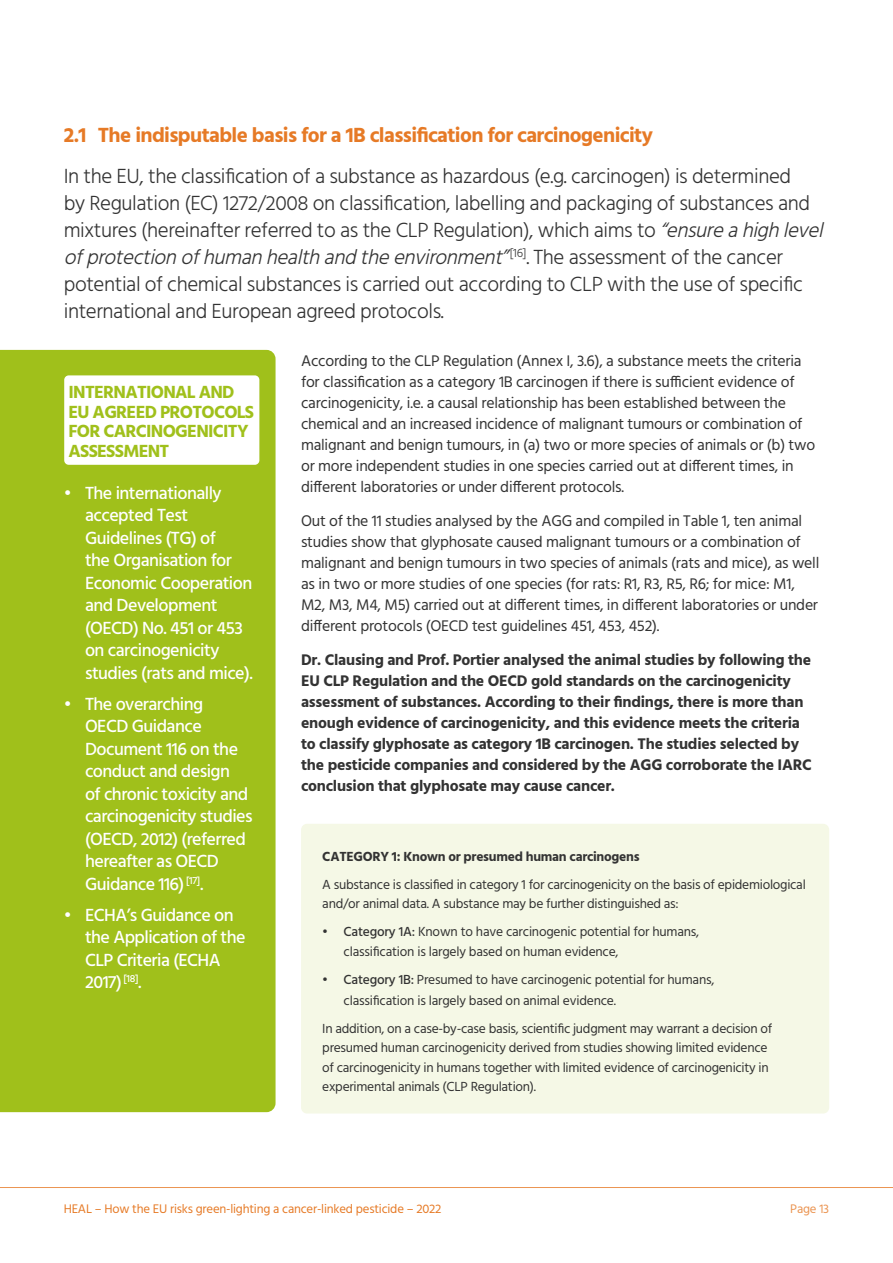
<style>
.page{position:relative;width:893px;height:1263px;background:#fff}
.page>*{position:absolute;margin:0;border:0;box-sizing:border-box;transform-origin:0 0}
.STANDFIRST{font:300 21px/27px "Hind";letter-spacing:-.02em;color:#333}
.SUB_HEADING{font:700 21px "Hind";letter-spacing:-.03em;color:#e67a26}
.t1{font:500 18px/22.5px "Hind";letter-spacing:-.03em;color:#fff}
.SIDEBAR_SUB_HEADER{font:700 18px/19.5px "Hind";letter-spacing:-.04em;color:#a0c01b}
.BODY_COPY{font:15.75px/21px "Hind";letter-spacing:-.015em;color:#333}
.BODY_COPY-2{font:700 15.75px/21px "Hind";letter-spacing:-.015em;color:#333}
.TABLE_BODY_REGULAR{font:13.5px/19.5px "Hind";letter-spacing:-.02em;color:#333}
.TABLE_BODY_MEDIUM{font:700 13.5px "Hind";letter-spacing:-.02em;color:#333}
.BODY_COPY-3{font:12.75px "Hind";letter-spacing:-.015em;color:#e67a26}
.BODY_COPY-4{font:12.75px "Hind";letter-spacing:-.015em;color:#eb9451}
.s1{font-style:italic}
.s2{font-weight:500}
</style>
<div class="page">
<div style="left:0;top:350px;width:276px;height:762px;background:#a0c01b"></div>
<div style="left:64px;top:375px;width:195px;height:90px;background:#fff;border-radius:4px"></div>
<div style="left:301px;top:824px;width:528px;height:289px;background:#f5f8e6;border-radius:6px"></div>
<hr style="left:0;top:1187px;width:893px;height:1px;background:#eb9451">
<p class="SUB_HEADING" style="left:64px;top:122px;width:591px">2.1 The indisputable basis for a 1B classification for carcinogenicity</p>
<p class="STANDFIRST" style="left:64px;top:164px;width:767px">In the EU, the classification of a substance as hazardous (e.g. carcinogen) is determined<br>by Regulation (EC) 1272/2008 on classification, labelling and packaging of substances and mixtures (hereinafter referred to as the CLP Regulation), which aims to <span class="s1">“ensureahighlevel ofprotectionofhumanhealthandtheenvironment”</span><sup>[1</sup> <sup>6]</sup> . T h e a s s e s s m e n t o f t h e c a n c e r potential of chemical substances is carried out according to CLP with the use of specific international and European agreed protocols.</p>
<p class="BODY_COPY" style="left:301px;top:351px;width:516px">According to the CLP Regulation (Annex I, 3.6), a substance meets the criteria for classification as a category 1B carcinogen if there is sufficient evidence of carcinogenicity, i.e. a causal relationship has been established between the chemical and an increased incidence of malignant tumours or combination of malignant and benign tumours, in (a) two or more species of animals or (b) two or more independent studies in one species carried out at different times, in different laboratories or under different protocols.</p>
<p class="BODY_COPY" style="left:301px;top:511px;width:520px">Out of the 11 studies analysed by the AGG and compiled in Table 1, ten animal studies show that glyphosate caused malignant tumours or a combination of malignant and benign tumours in two species of animals (rats and mice), as well as in two or more studies of one species (for rats: R1, R3, R5, R6; for mice: M1, M2, M3, M4, M5) carried out at different times, in different laboratories or under different protocols (OECD test guidelines 451, 453, 452).</p>
<p class="BODY_COPY-2" style="left:301px;top:649px;width:512px">Dr. Clausing and Prof. Portier analysed the animal studies by following the EU CLP Regulation and the OECD gold standards on the carcinogenicity assessment of substances. According to their findings, there is more than enough evidence of carcinogenicity, and this evidence meets the criteria to classify glyphosate as category 1B carcinogen. The studies selected by the pesticide companies and considered by the AGG corroborate the IARC conclusion that glyphosate may cause cancer.</p>
<p class="SIDEBAR_SUB_HEADER" style="left:68px;top:382px;width:187px">INTERNATIONAL AND<br>EU AGREED PROTOCOLS<br>FOR CARCINOGENICITY<br>ASSESSMENT</p>
<p class="t1" style="left:85px;top:482px;width:169px;text-indent:-21px">• The internationally accepted Test<br>Guidelines (TG) of<br>the Organisation for<br>Economic Cooperation and Development (OECD) No. 451 or 453 on carcinogenicity studies (rats and mice).</p>
<p class="t1" style="left:85px;top:693px;width:169px;text-indent:-21px">• The overarching<br>OECD Guidance<br>Document 116 on the conduct and design<br>of chronic toxicity and carcinogenicity studies (OECD, 2012) (referred hereafter as OECD<br>Guidance 116) <sup>[17]</sup>.</p>
<p class="t1" style="left:85px;top:904px;width:162px;text-indent:-21px">• ECHA’s Guidance on the Application of the<br>CLP Criteria (ECHA<br>2017) <sup>[18]</sup>.</p>
<p class="TABLE_BODY_MEDIUM" style="left:322px;top:848px;width:319px">CATEGORY 1: Known or presumed human carcinogens</p>
<p class="TABLE_BODY_REGULAR" style="left:322px;top:875px;width:485px">A substance is classified in category 1 for carcinogenicity on the basis of epidemiological and/or animal data. A substance may be further distinguished as:</p>
<p class="TABLE_BODY_REGULAR" style="left:344px;top:923px;width:357px;text-indent:-21px"><span class="s2">• Category 1A:</span> Known to have carcinogenic potential for humans, classification is largely based on human evidence,</p>
<p class="TABLE_BODY_REGULAR" style="left:344px;top:969px;width:372px;line-height:21px;text-indent:-21px"><span class="s2">• Category 1B:</span> Presumed to have carcinogenic potential for humans, classification is largely based on animal evidence.</p>
<p class="TABLE_BODY_REGULAR" style="left:322px;top:1019px;width:452px">In addition, on a case-by-case basis, scientific judgment may warrant a decision of presumed human carcinogenicity derived from studies showing limited evidence of carcinogenicity in humans together with limited evidence of carcinogenicity in experimental animals (CLP Regulation).</p>
<p class="BODY_COPY-3" style="left:64px;top:1200px;width:379px">HEAL – How the EU risks green-lighting a cancer-linked pesticide – 2022</p>
<p class="BODY_COPY-4" style="left:790px;top:1200px;width:40px">Page 13</p>
</div>
